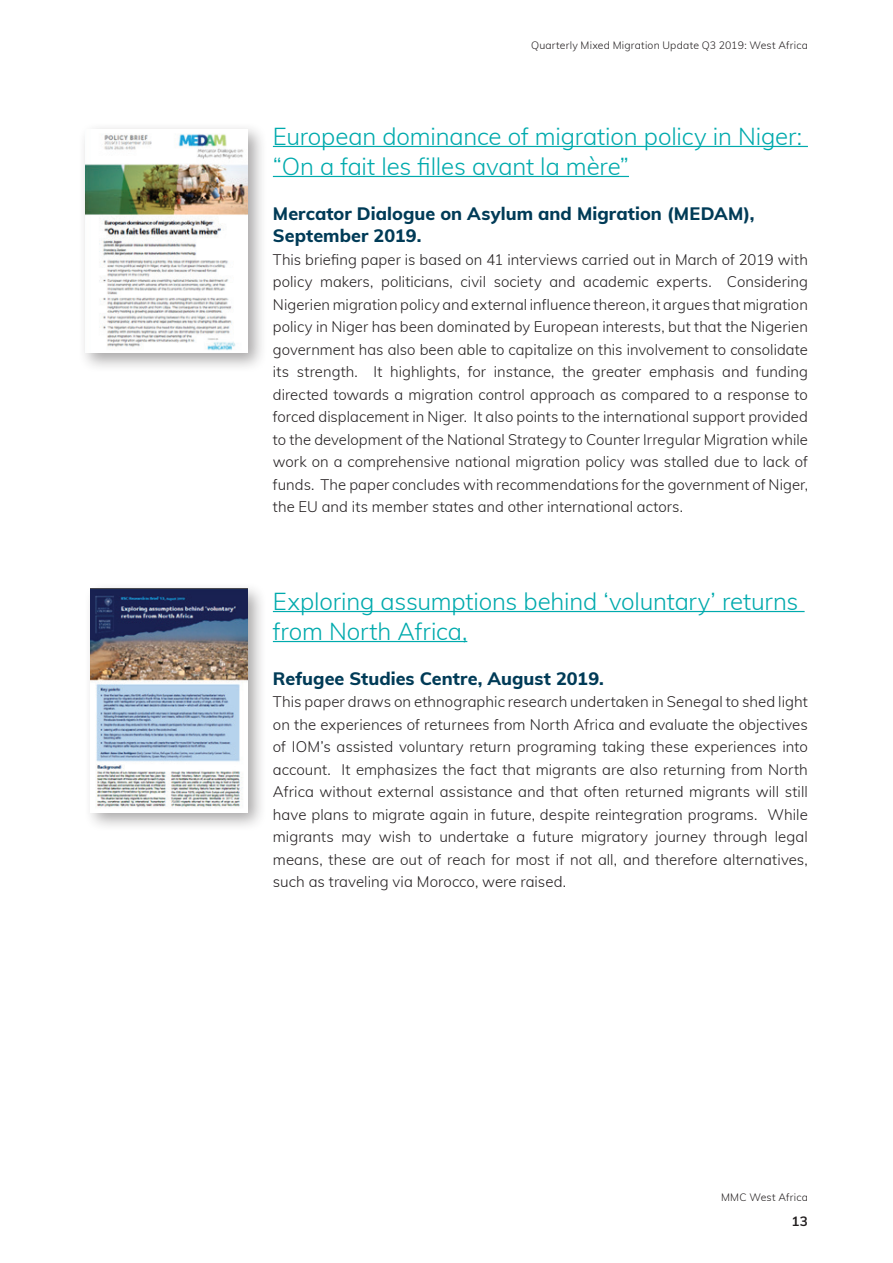
<style>
.page{position:relative;width:893px;height:1263px;background:#fff}
.page>*{position:absolute;margin:0;border:0;box-sizing:border-box;transform-origin:0 0}
.t1{font:300 24px/30px "Muli";letter-spacing:-.005em;color:#00aaad}
.t2{font:800 18px/22.5px "Muli";color:#003b57}
.t3{font:300 15px/22.5px "Muli";letter-spacing:.005em;color:#231f20;text-align:justify}
.t4{font:700 13.5px "Muli";color:#231f20}
.t5{font:300 10.5px "Muli";letter-spacing:.02em;color:#231f20}
</style>
<div class="page">
<hr style="left:273px;top:146px;width:535px;height:1px;background:#00aaad">
<hr style="left:273px;top:176px;width:356px;height:1px;background:#00aaad">
<hr style="left:273px;top:611px;width:532px;height:1px;background:#00aaad">
<hr style="left:273px;top:641px;width:194px;height:1px;background:#00aaad">
<div style="left:78px;top:122px;width:189px;height:251px;background:#231f20;opacity:.4"></div>
<img style="left:85px;top:129px;width:162px;height:224px">
<div style="left:83px;top:582px;width:184px;height:250px;background:#231f20;opacity:.4"></div>
<img style="left:91px;top:589px;width:156px;height:223px">
<p class="t5" style="left:531px;top:37px;width:278px">Quarterly Mixed Migration Update Q3 2019: West Africa</p>
<h1 class="t1" style="left:273px;top:120px;width:531px">European dominance of migration policy in Niger: “On a fait les filles avant la mère”</h1>
<p class="t2" style="left:273px;top:201px;width:483px">Mercator Dialogue on Asylum and Migration (MEDAM),<br>September 2019.</p>
<p class="t3" style="left:273px;top:247px;width:537px">This briefing paper is based on 41 interviews carried out in March of 2019 with policy makers, politicians, civil society and academic experts. Considering Nigerien migration policy and external influence thereon, it argues that migration policy in Niger has been dominated by European interests, but that the Nigerien government has also been able to capitalize on this involvement to consolidate its strength. It highlights, for instance, the greater emphasis and funding directed towards a migration control approach as compared to a response to forced displacement in Niger. It also points to the international support provided to the development of the National Strategy to Counter Irregular Migration while work on a comprehensive national migration policy was stalled due to lack of funds. The paper concludes with recommendations for the government of Niger, the EU and its member states and other international actors.</p>
<h1 class="t1" style="left:273px;top:585px;width:527px">Exploring assumptions behind ‘voluntary’ returns from North Africa,</h1>
<p class="t2" style="left:273px;top:666px;width:333px">Refugee Studies Centre, August 2019.</p>
<p class="t3" style="left:273px;top:690px;width:537px">This paper draws on ethnographic research undertaken in Senegal to shed light on the experiences of returnees from North Africa and evaluate the objectives of IOM’s assisted voluntary return programing taking these experiences into account. It emphasizes the fact that migrants are also returning from North Africa without external assistance and that often returned migrants will still have plans to migrate again in future, despite reintegration programs. While migrants may wish to undertake a future migratory journey through legal means, these are out of reach for most if not all, and therefore alternatives, such as traveling via Morocco, were raised.</p>
<p class="t5" style="left:721px;top:1190px;width:88px">MMC West Africa</p>
<p class="t4" style="left:791px;top:1211px;width:18px">13</p>
</div>
